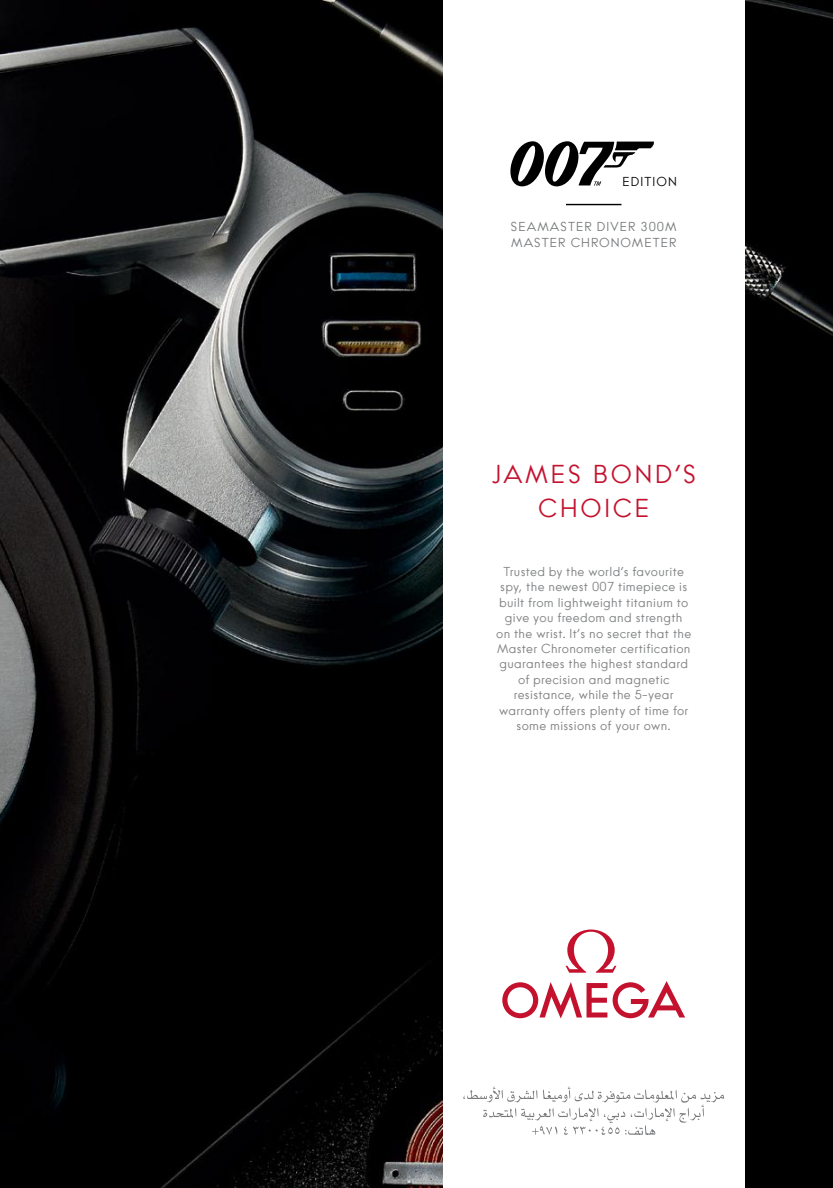
<style>
.page{position:relative;width:833px;height:1188px;background:#fff}
.page>*{position:absolute;margin:0;border:0;box-sizing:border-box;transform-origin:0 0}
.t1{font:25.75px/34.4px "OMEGACTGOLD";letter-spacing:.11em;color:#c4122e;text-align:center}
.t2{font:12.88px/15.5px "OMEGACTGOLD";letter-spacing:.025em;color:#808284;text-align:center}
.t3{font:12.88px/15.5px "OMEGACTGOLD";letter-spacing:.085em;color:#76787a}
.t4{font:12.88px "OMEGACTGOLD";letter-spacing:.085em;color:#000}
</style>
<div class="page">
<img style="left:0;top:0;width:833px;height:1187px">
<div style="left:443px;top:0;width:301px;height:1187px;background:#fff"></div>
<svg style="left:502px;top:929px;width:183px;height:89px"></svg>
<svg style="left:510px;top:141px;width:144px;height:45px"></svg>
<hr style="left:566px;top:204px;width:55px;height:1px;background:#000">
<svg style="left:463px;top:1086px;width:261px;height:48px"></svg>
<p class="t4" style="left:622px;top:173px;width:56px">EDITION</p>
<p class="t3" style="left:511px;top:219px;width:167px">SEAMASTER DIVER 300M<br>MASTER CHRONOMETER</p>
<h1 class="t1" style="left:491px;top:456px;width:206px">JAMES BOND’S<br>CHOICE</h1>
<p class="t2" style="left:496px;top:563px;width:197px">Trusted by the world’s favourite spy, the newest 007 timepiece is built from lightweight titanium to give you freedom and strength<br>on the wrist. It’s no secret that the<br>Master Chronometer certification guarantees the highest standard of precision and magnetic resistance, while the 5-year warranty offers plenty of time for some missions of your own.</p>
</div>
